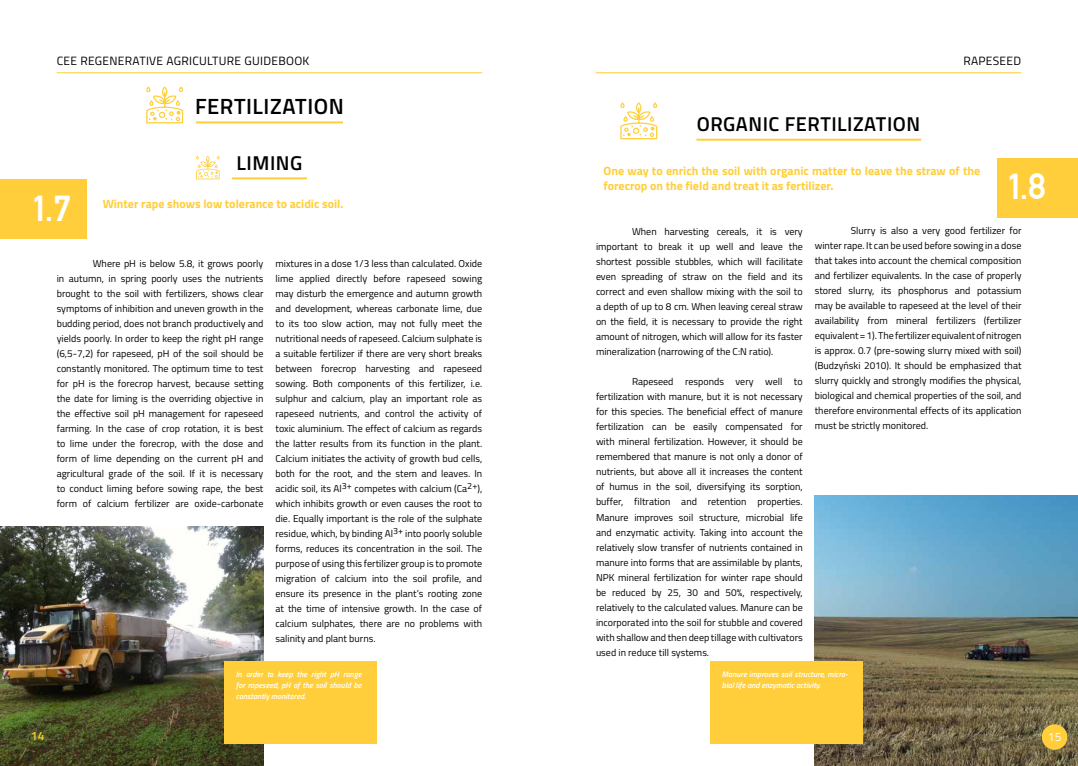
<style>
.page{position:relative;width:1078px;height:766px;background:#fff}
.page>*{position:absolute;margin:0;border:0;box-sizing:border-box;transform-origin:0 0}
.t1{font:36px "Alte DIN1451 Mittelschriftgepraegt";color:#fff}
.t2{font:600 22px "Titillium";letter-spacing:.025em;color:#000}
.t3{font:600 20px "Titillium";letter-spacing:.025em;color:#000}
.t4{font:700 12px/15px "Titillium";color:#ffce3a}
.t5{font:12px "Titillium";letter-spacing:.025em;color:#000}
.t6{font:600 12px "Titillium";color:#ffce3a}
.t7{font:12px "Titillium";color:#fff}
.t8{font:10px/15px "Titillium";color:#000;text-align:justify}
.t9{font:italic 600 8px/11px "Titillium";color:#fff;text-align:justify}
</style>
<div class="page">
<img style="left:0;top:526px;width:263px;height:239px">
<div style="left:0;top:179px;width:86px;height:59px;background:#ffce3a"></div>
<hr style="left:232px;top:177px;width:75px;height:2px;background:#ffce3a">
<hr style="left:196px;top:121px;width:147px;height:2px;background:#ffce3a">
<svg style="left:146px;top:86px;width:37px;height:37px"></svg>
<svg style="left:196px;top:156px;width:24px;height:23px"></svg>
<svg style="left:620px;top:102px;width:37px;height:37px"></svg>
<div style="left:997px;top:158px;width:80px;height:59px;background:#ffce3a"></div>
<hr style="left:696px;top:139px;width:224px;height:2px;background:#ffce3a">
<img style="left:814px;top:495px;width:263px;height:270px">
<div style="left:224px;top:661px;width:152px;height:82px;background:#ffce3a"></div>
<div style="left:710px;top:661px;width:152px;height:82px;background:#ffce3a"></div>
<div style="left:1041px;top:724px;width:26px;height:25px;background:#ffce3a;border-radius:50%"></div>
<hr style="left:57px;top:72px;width:425px;height:1px;background:#ffce3a">
<hr style="left:595px;top:72px;width:425px;height:1px;background:#ffce3a">
<p class="t5" style="left:57px;top:52px;width:254px">CEE REGENERATIVE AGRICULTURE GUIDEBOOK</p>
<h2 class="t2" style="left:195px;top:90px;width:150px">FERTILIZATION</h2>
<h3 class="t3" style="left:236px;top:148px;width:67px">LIMING</h3>
<h1 class="t1" style="left:33px;top:186px;width:40px">1.7</h1>
<p class="t4" style="left:103px;top:196px;width:242px">Winter rape shows low tolerance to acidic soil.</p>
<p class="t8" style="left:57px;top:255px;width:208px;text-indent:36px">Where pH is below 5.8, it grows poorly in autumn, in spring poorly uses the nutrients brought to the soil with fertilizers, shows clear symptoms of inhibition and uneven growth in the budding period, does not branch productively and yields poorly. In order to keep the right pH range (6,5-7,2) for rapeseed, pH of the soil should be constantly monitored. The optimum time to test for pH is the forecrop harvest, because setting the date for liming is the overriding objective in the effective soil pH management for rapeseed farming. In the case of crop rotation, it is best to lime under the forecrop, with the dose and form of lime depending on the current pH and agricultural grade of the soil. If it is necessary to conduct liming before sowing rape, the best form of calcium fertilizer are oxide-carbonate</p>
<p class="t8" style="left:275px;top:255px;width:208px">mixtures in a dose 1/3 less than calculated. Oxide lime applied directly before rapeseed sowing may disturb the emergence and autumn growth and development, whereas carbonate lime, due to its too slow action, may not fully meet the nutritional needs of rapeseed. Calcium sulphate is a suitable fertilizer if there are very short breaks between forecrop harvesting and rapeseed sowing. Both components of this fertilizer, i.e. sulphur and calcium, play an important role as rapeseed nutrients, and control the activity of toxic aluminium. The effect of calcium as regards the latter results from its function in the plant.<br>Calcium initiates the activity of growth bud cells, both for the root, and the stem and leaves. In acidic soil, its Al<sup>3+</sup> competes with calcium (Ca<sup>2+</sup>), which inhibits growth or even causes the root to die. Equally important is the role of the sulphate residue, which, by binding Al<sup>3+</sup> into poorly soluble forms, reduces its concentration in the soil. The purpose of using this fertilizer group is to promote migration of calcium into the soil profile, and ensure its presence in the plant’s rooting zone at the time of intensive growth. In the case of calcium sulphates, there are no problems with salinity and plant burns.</p>
<h3 class="t3" style="left:696px;top:109px;width:225px">ORGANIC FERTILIZATION</h3>
<p class="t5" style="left:963px;top:52px;width:59px">RAPESEED</p>
<p class="t4" style="left:603px;top:163px;width:378px">One way to enrich the soil with organic matter to leave the straw of the forecrop on the field and treat it as fertilizer.</p>
<h1 class="t1" style="left:1007px;top:165px;width:40px">1.8</h1>
<p class="t8" style="left:596px;top:224px;width:208px;text-indent:36px">When harvesting cereals, it is very important to break it up well and leave the shortest possible stubbles, which will facilitate even spreading of straw on the field and its correct and even shallow mixing with the soil to a depth of up to 8 cm. When leaving cereal straw on the field, it is necessary to provide the right amount of nitrogen, which will allow for its faster mineralization (narrowing of the C:N ratio).</p>
<p class="t8" style="left:596px;top:374px;width:208px;text-indent:36px">Rapeseed responds very well to fertilization with manure, but it is not necessary for this species. The beneficial effect of manure fertilization can be easily compensated for with mineral fertilization. However, it should be remembered that manure is not only a donor of nutrients, but above all it increases the content of humus in the soil, diversifying its sorption, buffer, filtration and retention properties.<br>Manure improves soil structure, microbial life and enzymatic activity. Taking into account the relatively slow transfer of nutrients contained in manure into forms that are assimilable by plants, NPK mineral fertilization for winter rape should be reduced by 25, 30 and 50%, respectively, relatively to the calculated values. Manure can be incorporated into the soil for stubble and covered with shallow and then deep tillage with cultivators used in reduce till systems.</p>
<p class="t8" style="left:814px;top:222px;width:208px;text-indent:36px">Slurry is also a very good fertilizer for winter rape. It can be used before sowing in a dose that takes into account the chemical composition and fertilizer equivalents. In the case of properly stored slurry, its phosphorus and potassium may be available to rapeseed at the level of their availability from mineral fertilizers (fertilizer equivalent = 1). The fertilizer equivalent of nitrogen is approx. 0.7 (pre-sowing slurry mixed with soil) (Budzyński 2010). It should be emphasized that slurry quickly and strongly modifies the physical, biological and chemical properties of the soil, and therefore environmental effects of its application must be strictly monitored.</p>
<p class="t9" style="left:236px;top:668px;width:127px">In order to keep the right pH range for rapeseed, pH of the soil should be constantly monitored.</p>
<p class="t9" style="left:721px;top:668px;width:127px">Manure improves soil structure, micro&shy;bial life and enzymatic activity.</p>
<p class="t6" style="left:31px;top:726px;width:15px">14</p>
<p class="t7" style="left:1047px;top:728px;width:15px">15</p>
</div>
